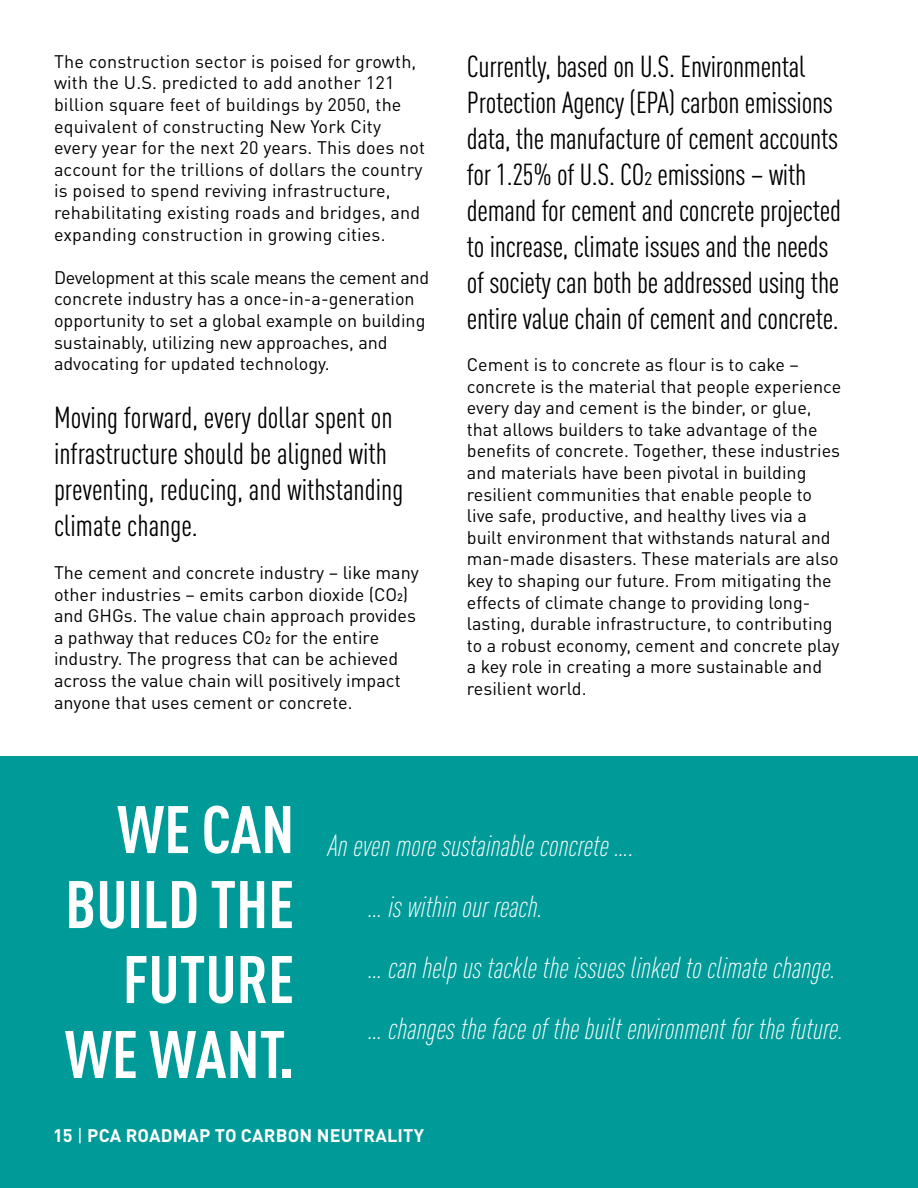
<style>
.page{position:relative;width:918px;height:1188px;background:#fff}
.page>*{position:absolute;margin:0;border:0;box-sizing:border-box;transform-origin:0 0}
.t1{font:700 condensed 66px/75px "DIN Pro";color:#fff;text-align:right}
.t2{font:condensed 30px/36px "DIN Pro";letter-spacing:-.01em;color:#000}
.t3{font:italic 300 condensed 30px/60.9px "DIN Pro";color:#fff}
.t4{font:18px/21.6px "DIN Pro";color:#000}
.t5{font:700 18px "DIN Pro";letter-spacing:.01em;color:#fff}
.s1{font-weight:400}
</style>
<div class="page">
<div style="left:0;top:756px;width:918px;height:432px;background:#009b98"></div>
<p class="t4" style="left:54px;top:49px;width:373px">The construction sector is poised for growth, with the U.S. predicted to add another 121 billion square feet of buildings by 2050, the equivalent of constructing New York City every year for the next 20 years. This does not account for the trillions of dollars the country is poised to spend reviving infrastructure, rehabilitating existing roads and bridges, and expanding construction in growing cities.</p>
<p class="t4" style="left:54px;top:265px;width:377px">Development at this scale means the cement and concrete industry has a once-in-a-generation opportunity to set a global example on building sustainably, utilizing new approaches, and advocating for updated technology.</p>
<h2 class="t2" style="left:54px;top:397px;width:351px">Moving forward, every dollar spent on infrastructure should be aligned with preventing, reducing, and withstanding climate change.</h2>
<p class="t4" style="left:54px;top:560px;width:366px">The cement and concrete industry – like many other industries – emits carbon dioxide (CO2) and GHGs. The value chain approach provides a pathway that reduces CO2 for the entire industry. The progress that can be achieved across the value chain will positively impact anyone that uses cement or concrete.</p>
<p class="t2" style="left:467px;top:46px;width:376px">Currently, based on U.S. Environmental Protection Agency (EPA) carbon emissions data, the manufacture of cement accounts for 1.25% of U.S. CO2 emissions – with demand for cement and concrete projected to increase, climate issues and the needs of society can both be addressed using the entire value chain of cement and concrete.</p>
<p class="t4" style="left:467px;top:352px;width:376px">Cement is to concrete as flour is to cake – concrete is the material that people experience every day and cement is the binder, or glue, that allows builders to take advantage of the benefits of concrete. Together, these industries and materials have been pivotal in building resilient communities that enable people to live safe, productive, and healthy lives via a built environment that withstands natural and man-made disasters. These materials are also key to shaping our future. From mitigating the effects of climate change to providing long&shy;lasting, durable infrastructure, to contributing to a robust economy, cement and concrete play a key role in creating a more sustainable and resilient world.</p>
<h1 class="t1" style="left:65px;top:786px;width:231px">WE CAN<br>BUILD THE<br>FUTURE<br>WE WANT.</h1>
<h2 class="t3" style="left:369px;top:813px;width:477px;text-indent:-40px">An even more sustainable concrete ….<br>… is within our reach.<br>… can help us tackle the issues linked to climate change. … changes the face of the built environment for the future.</h2>
<p class="t5" style="left:53px;top:1120px;width:373px">15 <span class="s1">|</span> PCA ROADMAP TO CARBON NEUTRALITY</p>
</div>
